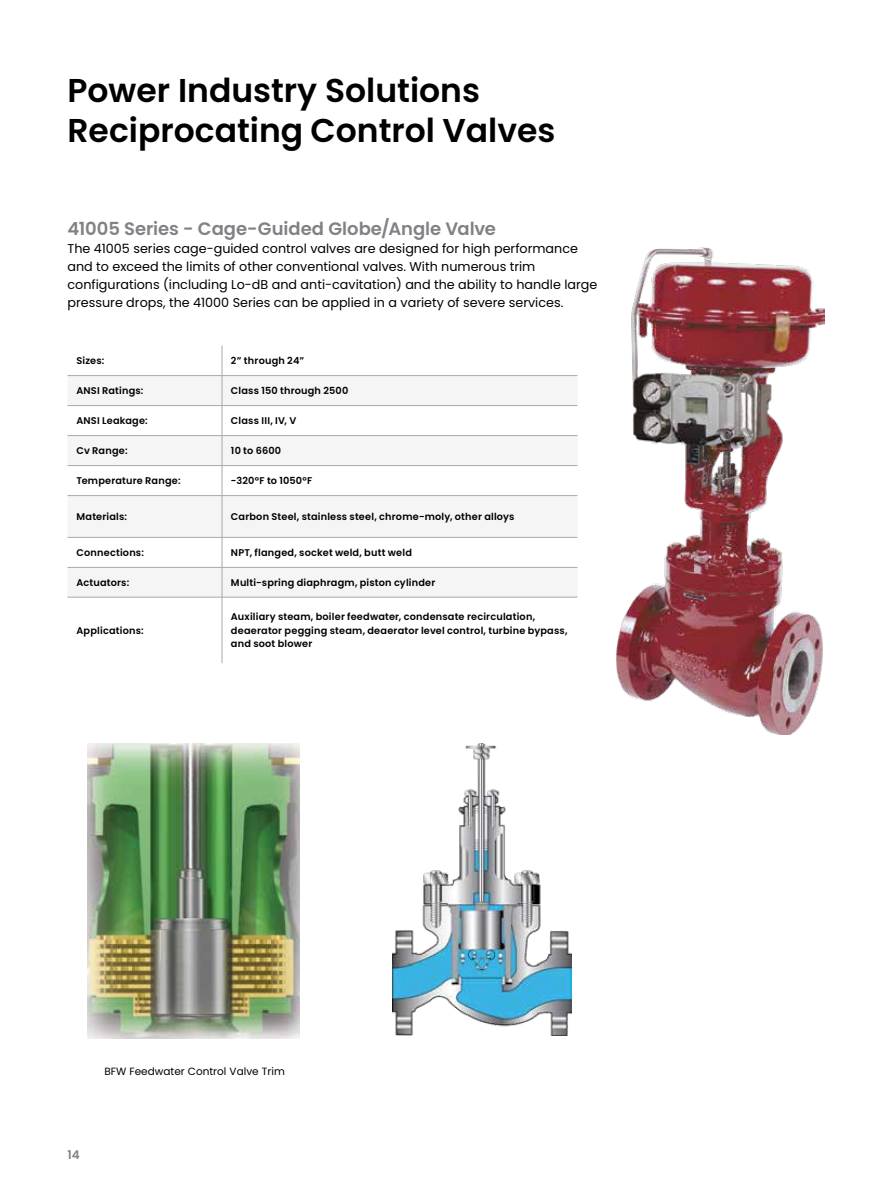
<style>
.page{position:relative;width:891px;height:1188px;background:#fff}
.page>*{position:absolute;margin:0;border:0;box-sizing:border-box;transform-origin:0 0}
.t1{font:600 33px/39.6px "Poppins";color:#000}
.t2{font:600 18px "Poppins";letter-spacing:-.005em;color:#808285}
.t3{font:12.75px/18px "Poppins";color:#000}
.t4{font:600 12px "Poppins";color:#808285}
.t5{font:10.5px "Poppins";color:#000}
.t6{font:600 9.75px/13.5px "Poppins";letter-spacing:.02em;color:#000}
</style>
<div class="page">
<img style="left:87px;top:743px;width:212px;height:295px">
<img style="left:617px;top:248px;width:207px;height:487px">
<img style="left:392px;top:743px;width:180px;height:293px">
<svg style="left:68px;top:376px;width:510px;height:221px;fill:#f5f5f6"></svg>
<hr style="left:68px;top:405px;width:154px;height:1px;background:#a7a9ac">
<hr style="left:222px;top:405px;width:356px;height:1px;background:#a7a9ac">
<hr style="left:68px;top:435px;width:154px;height:1px;background:#a7a9ac">
<hr style="left:222px;top:435px;width:356px;height:1px;background:#a7a9ac">
<hr style="left:68px;top:465px;width:154px;height:1px;background:#a7a9ac">
<hr style="left:222px;top:465px;width:356px;height:1px;background:#a7a9ac">
<svg style="left:222px;top:346px;width:1px;height:149px"></svg>
<hr style="left:68px;top:495px;width:154px;height:1px;background:#a7a9ac">
<hr style="left:222px;top:495px;width:356px;height:1px;background:#a7a9ac">
<hr style="left:222px;top:496px;width:1px;height:41px;background:#a7a9ac">
<hr style="left:68px;top:537px;width:154px;height:1px;background:#a7a9ac">
<hr style="left:222px;top:537px;width:356px;height:1px;background:#a7a9ac">
<hr style="left:68px;top:567px;width:154px;height:1px;background:#a7a9ac">
<hr style="left:222px;top:567px;width:356px;height:1px;background:#a7a9ac">
<svg style="left:222px;top:538px;width:1px;height:59px"></svg>
<hr style="left:68px;top:597px;width:154px;height:1px;background:#a7a9ac">
<hr style="left:222px;top:597px;width:356px;height:1px;background:#a7a9ac">
<hr style="left:222px;top:597px;width:1px;height:66px;background:#a7a9ac">
<hr style="left:68px;top:375px;width:154px;height:1px;background:#a7a9ac">
<hr style="left:222px;top:375px;width:356px;height:1px;background:#a7a9ac">
<h1 class="t1" style="left:68px;top:71px;width:490px">Power Industry Solutions<br>Reciprocating Control Valves</h1>
<h2 class="t2" style="left:68px;top:218px;width:430px">41005 Series - Cage-Guided Globe/Angle Valve</h2>
<p class="t3" style="left:68px;top:240px;width:531px">The 41005 series cage-guided control valves are designed for high performance and to exceed the limits of other conventional valves. With numerous trim configurations (including Lo-dB and anti-cavitation) and the ability to handle large pressure drops, the 41000 Series can be applied in a variety of severe services.</p>
<p class="t6" style="left:76px;top:354px;width:29px">Sizes:</p>
<p class="t6" style="left:231px;top:354px;width:75px">2” through 24”</p>
<p class="t6" style="left:76px;top:384px;width:69px">ANSI Ratings:</p>
<p class="t6" style="left:231px;top:384px;width:119px">Class 150 through 2500</p>
<p class="t6" style="left:76px;top:414px;width:73px">ANSI Leakage:</p>
<p class="t6" style="left:231px;top:414px;width:67px">Class III, IV, V</p>
<p class="t6" style="left:76px;top:444px;width:53px">Cv Range:</p>
<p class="t6" style="left:231px;top:444px;width:52px">10 to 6600</p>
<p class="t6" style="left:76px;top:474px;width:106px">Temperature Range:</p>
<p class="t6" style="left:231px;top:474px;width:83px">-320°F to 1050°F</p>
<p class="t6" style="left:76px;top:510px;width:52px">Materials:</p>
<p class="t6" style="left:231px;top:510px;width:285px">Carbon Steel, stainless steel, chrome-moly, other alloys</p>
<p class="t6" style="left:76px;top:546px;width:69px">Connections:</p>
<p class="t6" style="left:231px;top:546px;width:182px">NPT, flanged, socket weld, butt weld</p>
<p class="t6" style="left:76px;top:576px;width:54px">Actuators:</p>
<p class="t6" style="left:231px;top:576px;width:206px">Multi-spring diaphragm, piston cylinder</p>
<p class="t6" style="left:76px;top:624px;width:69px">Applications:</p>
<p class="t6" style="left:231px;top:610px;width:338px">Auxiliary steam, boiler feedwater, condensate recirculation, deaerator pegging steam, deaerator level control, turbine bypass, and soot blower</p>
<p class="t5" style="left:104px;top:1066px;width:182px">BFW Feedwater Control Valve Trim</p>
<p class="t4" style="left:68px;top:1147px;width:14px">14</p>
</div>
